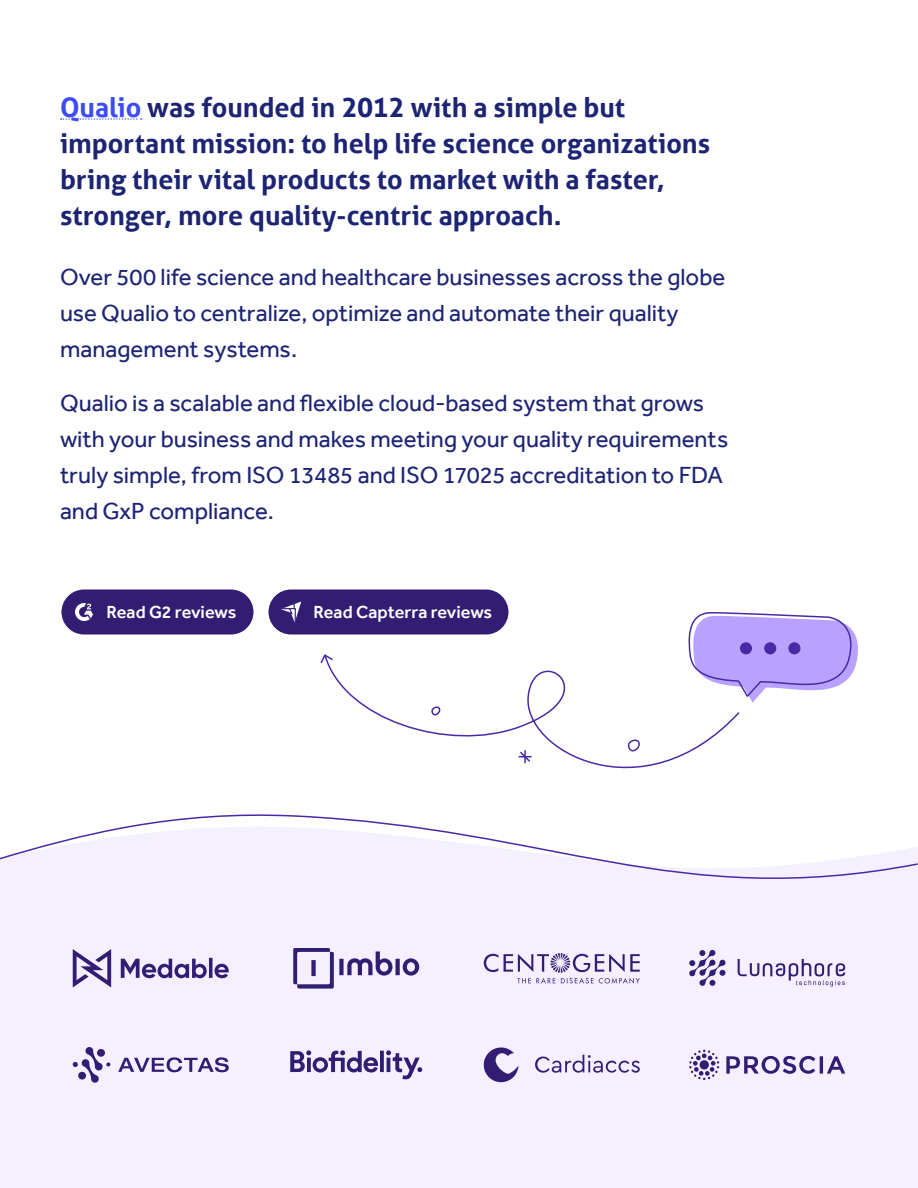
<style>
.page{position:relative;width:918px;height:1188px;background:#fff}
.page>*{position:absolute;margin:0;border:0;box-sizing:border-box;transform-origin:0 0}
.t1{font:700 27px/36px "Aller";color:#1d2473}
.t2{font:24px/36px "Effra";color:#1d2473}
.t3{font:500 18px "Effra";letter-spacing:-.005em;color:#fff}
.s1{color:#3d4cf2}
</style>
<div class="page">
<svg style="left:327px;top:665px;width:413px;height:104px"></svg>
<svg style="left:320px;top:654px;width:13px;height:11px"></svg>
<svg style="left:431px;top:706px;width:10px;height:13px"></svg>
<svg style="left:627px;top:739px;width:14px;height:17px"></svg>
<svg style="left:519px;top:750px;width:12px;height:13px"></svg>
<svg style="left:685px;top:612px;width:173px;height:91px"></svg>
<div style="left:61px;top:589px;width:193px;height:46px;background:#321d73;border-radius:23px"></div>
<div style="left:60px;top:588px;width:195px;height:48px;border:2px solid #fff;border-radius:23px"></div>
<svg style="left:75px;top:603px;width:18px;height:18px"></svg>
<div style="left:268px;top:589px;width:241px;height:46px;background:#321d73;border-radius:23px"></div>
<div style="left:267px;top:588px;width:243px;height:48px;border:2px solid #fff;border-radius:23px"></div>
<svg style="left:270px;top:599px;width:31px;height:34px"></svg>
<div style="left:0;top:914px;width:918px;height:274px;background:#f4f0ff"></div>
<svg style="left:0;top:814px;width:918px;height:100px"></svg>
<svg style="left:61px;top:118px;width:81px;height:2px"></svg>
<svg style="left:73px;top:1047px;width:156px;height:36px"></svg>
<svg style="left:290px;top:1050px;width:132px;height:29px"></svg>
<svg style="left:483px;top:1047px;width:157px;height:36px"></svg>
<svg style="left:689px;top:1050px;width:156px;height:30px"></svg>
<svg style="left:484px;top:953px;width:156px;height:31px"></svg>
<svg style="left:73px;top:949px;width:156px;height:38px"></svg>
<svg style="left:293px;top:948px;width:126px;height:41px"></svg>
<svg style="left:689px;top:950px;width:156px;height:37px"></svg>
<p class="t1" style="left:60px;top:89px;width:652px"><span class="s1">Qualio</span> was founded in 2012 with a simple but important mission: to help life science organizations bring their vital products to market with a faster, stronger, more quality-centric approach.</p>
<p class="t2" style="left:60px;top:259px;width:667px">Over 500 life science and healthcare businesses across the globe use Qualio to centralize, optimize and automate their quality management systems.</p>
<p class="t2" style="left:60px;top:385px;width:670px">Qualio is a scalable and flexible cloud-based system that grows with your business and makes meeting your quality requirements truly simple, from ISO 13485 and ISO 17025 accreditation to FDA and GxP compliance.</p>
<p class="t3" style="left:106px;top:601px;width:131px">Read G2 reviews</p>
<p class="t3" style="left:314px;top:601px;width:180px">Read Capterra reviews</p>
</div>
